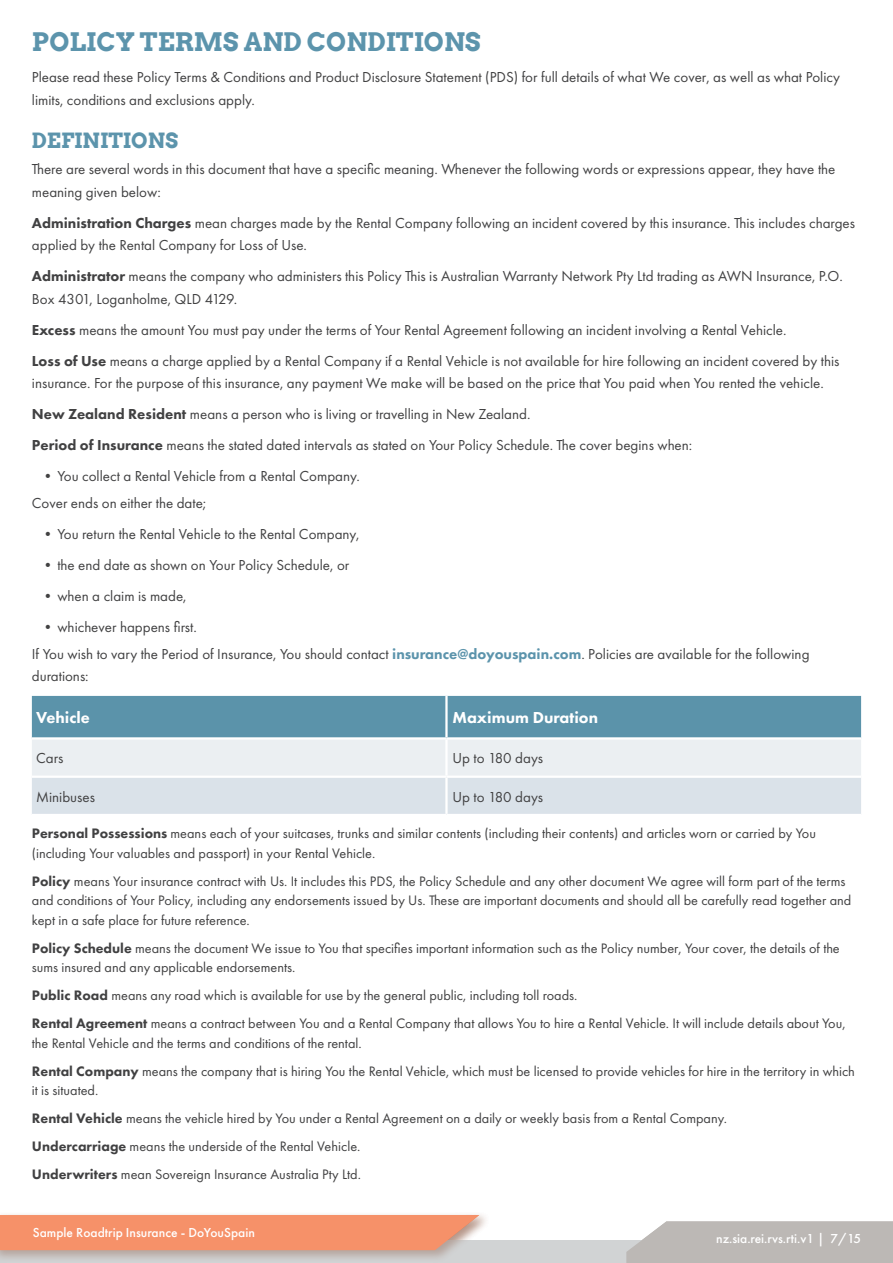
<style>
.page{position:relative;width:893px;height:1263px;background:#fff}
.page>*{position:absolute;margin:0;border:0;box-sizing:border-box;transform-origin:0 0}
.H1_Arvo{font:700 25.5px "Arvo";color:#5c94ac}
.H2_Arvo{font:700 21px "Arvo";color:#5c94ac}
.Table_-_H1{font:800 16.5px "Futura PT";color:#fff}
.Body_Text{font:15px/22.5px "Futura PT";color:#414142}
.Body_Text-2{font:14.25px/19.5px "Futura PT";color:#414142}
.t1{font:500 13.5px "Futura PT";color:#fff}
.s1{font-weight:800}
.s2{font-weight:800;color:#5c94ac}
</style>
<div class="page">
<div style="left:0;top:1241px;width:893px;height:22px;background:#d1d3d4"></div>
<svg style="left:626px;top:1221px;width:267px;height:42px;background:#bfbbb9"></svg>
<div style="left:0;top:1211px;width:490px;height:52px;background:#814a32;opacity:.35"></div>
<div style="left:0;top:1215px;width:479px;height:35px;background:#f69169"></div>
<svg style="left:32px;top:696px;width:829px;height:118px;background:#b1c9d5"></svg>
<hr style="left:445px;top:696px;width:3px;height:41px;background:#fff">
<hr style="left:445px;top:739px;width:3px;height:36px;background:#fff">
<hr style="left:445px;top:778px;width:3px;height:36px;background:#fff">
<hr style="left:32px;top:737px;width:414px;height:2px;background:#fff">
<hr style="left:446px;top:737px;width:415px;height:2px;background:#fff">
<hr style="left:32px;top:775px;width:414px;height:3px;background:#fff">
<hr style="left:446px;top:775px;width:415px;height:3px;background:#fff">
<p class="H1_Arvo" style="left:32px;top:26px;width:450px">POLICY TERMS AND CONDITIONS</p>
<p class="Body_Text" style="left:32px;top:66px;width:810px">Please read these Policy Terms &amp; Conditions and Product Disclosure Statement (PDS) for full details of what We cover, as well as what Policy limits, conditions and exclusions apply.</p>
<p class="H2_Arvo" style="left:32px;top:127px;width:148px">DEFINITIONS</p>
<p class="Body_Text" style="left:32px;top:158px;width:805px">There are several words in this document that have a specific meaning. Whenever the following words or expressions appear, they have the meaning given below:</p>
<p class="Body_Text" style="left:32px;top:211px;width:825px"><span class="s1">Administration Charges</span> mean charges made by the Rental Company following an incident covered by this insurance. This includes charges applied by the Rental Company for Loss of Use.</p>
<p class="Body_Text" style="left:32px;top:265px;width:812px"><span class="s1">Administrator</span> means the company who administers this Policy This is Australian Warranty Network Pty Ltd trading as AWN Insurance, P.O.<br>Box 4301, Loganholme, QLD 4129.</p>
<p class="Body_Text" style="left:32px;top:318px;width:756px"><span class="s1">Excess</span> means the amount You must pay under the terms of Your Rental Agreement following an incident involving a Rental Vehicle.</p>
<p class="Body_Text" style="left:32px;top:349px;width:809px"><span class="s1">Loss of Use</span> means a charge applied by a Rental Company if a Rental Vehicle is not available for hire following an incident covered by this insurance. For the purpose of this insurance, any payment We make will be based on the price that You paid when You rented the vehicle.</p>
<p class="Body_Text" style="left:32px;top:403px;width:500px"><span class="s1">New Zealand Resident</span> means a person who is living or travelling in New Zealand.</p>
<p class="Body_Text" style="left:32px;top:434px;width:662px"><span class="s1">Period of Insurance</span> means the stated dated intervals as stated on Your Policy Schedule. The cover begins when:</p>
<p class="Body_Text" style="left:40px;top:465px;width:321px">•You collect a Rental Vehicle from a Rental Company.</p>
<p class="Body_Text" style="left:32px;top:492px;width:176px">Cover ends on either the date;</p>
<p class="Body_Text" style="left:40px;top:523px;width:321px">•You return the Rental Vehicle to the Rental Company,</p>
<p class="Body_Text" style="left:40px;top:554px;width:310px">•the end date as shown on Your Policy Schedule, or</p>
<p class="Body_Text" style="left:40px;top:585px;width:148px">•when a claim is made,</p>
<p class="Body_Text" style="left:40px;top:616px;width:158px">•whichever happens first.</p>
<p class="Body_Text" style="left:32px;top:643px;width:779px">If You wish to vary the Period of Insurance, You should contact <span class="s2">insurance@doyouspain.com</span>. Policies are available for the following durations:</p>
<p class="Table_-_H1" style="left:36px;top:708px;width:55px">Vehicle</p>
<p class="Table_-_H1" style="left:452px;top:708px;width:147px">Maximum Duration</p>
<p class="Body_Text" style="left:36px;top:747px;width:29px">Cars</p>
<p class="Body_Text" style="left:452px;top:747px;width:92px">Up to 180 days</p>
<p class="Body_Text" style="left:36px;top:785px;width:60px">Minibuses</p>
<p class="Body_Text" style="left:452px;top:785px;width:92px">Up to 180 days</p>
<p class="Body_Text-2" style="left:32px;top:823px;width:786px"><span class="s1">Personal Possessions</span> means each of your suitcases, trunks and similar contents (including their contents) and articles worn or carried by You (including Your valuables and passport) in your Rental Vehicle.</p>
<p class="Body_Text-2" style="left:32px;top:871px;width:821px"><span class="s1">Policy</span> means Your insurance contract with Us. It includes this PDS, the Policy Schedule and any other document We agree will form part of the terms and conditions of Your Policy, including any endorsements issued by Us. These are important documents and should all be carefully read together and kept in a safe place for future reference.</p>
<p class="Body_Text-2" style="left:32px;top:938px;width:809px"><span class="s1">Policy Schedule</span> means the document We issue to You that specifies important information such as the Policy number, Your cover, the details of the sums insured and any applicable endorsements.</p>
<p class="Body_Text-2" style="left:32px;top:985px;width:547px"><span class="s1">Public Road</span> means any road which is available for use by the general public, including toll roads.</p>
<p class="Body_Text-2" style="left:32px;top:1013px;width:815px"><span class="s1">Rental Agreement</span> means a contract between You and a Rental Company that allows You to hire a Rental Vehicle. It will include details about You, the Rental Vehicle and the terms and conditions of the rental.</p>
<p class="Body_Text-2" style="left:32px;top:1061px;width:825px"><span class="s1">Rental Company</span> means the company that is hiring You the Rental Vehicle, which must be licensed to provide vehicles for hire in the territory in which it is situated.</p>
<p class="Body_Text-2" style="left:32px;top:1108px;width:697px"><span class="s1">Rental Vehicle</span> means the vehicle hired by You under a Rental Agreement on a daily or weekly basis from a Rental Company.</p>
<p class="Body_Text-2" style="left:32px;top:1136px;width:330px"><span class="s1">Undercarriage</span> means the underside of the Rental Vehicle.</p>
<p class="Body_Text-2" style="left:32px;top:1164px;width:331px"><span class="s1">Underwriters</span> mean Sovereign Insurance Australia Pty Ltd.</p>
<p class="t1" style="left:33px;top:1224px;width:224px">Sample Roadtrip Insurance - DoYouSpain</p>
<p class="t1" style="left:707px;top:1230px;width:155px">aus.awn.ll.mbi inc.v1 | 1/1</p>
<p class="t1" style="left:716px;top:1230px;width:146px">nz.sia.rei.rvs.rti.v1 | 7/15</p>
</div>
